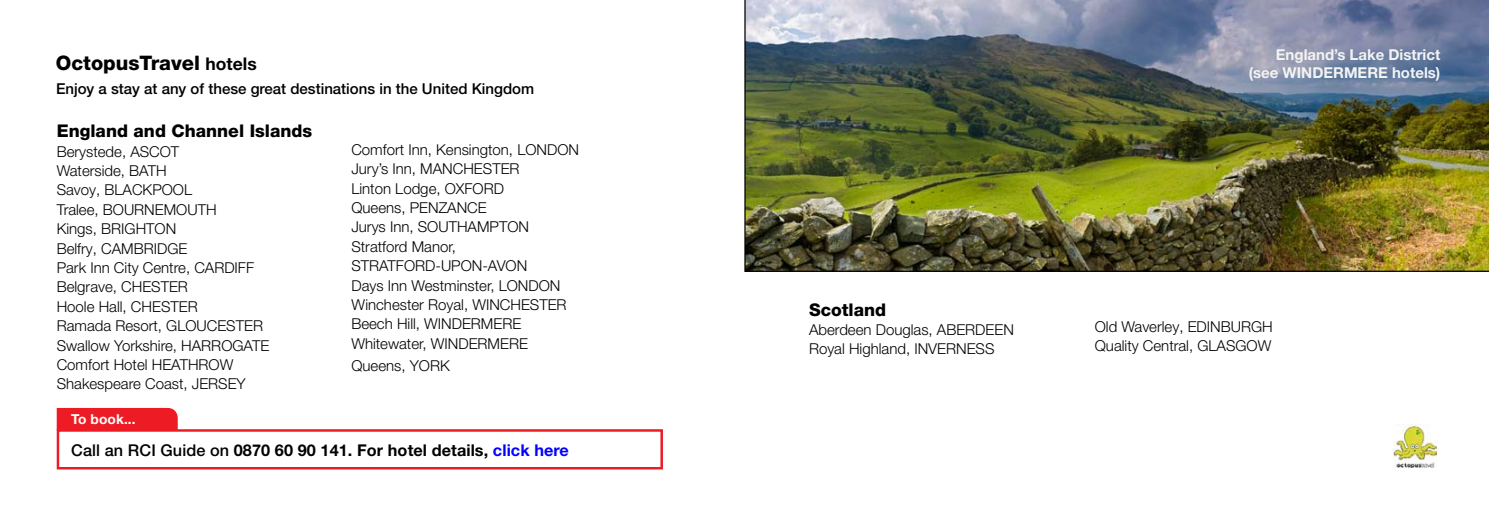
<style>
.page{position:relative;width:1489px;height:525px;background:#fff}
.page>*{position:absolute;margin:0;border:0;box-sizing:border-box;transform-origin:0 0}
.t1{font:800 20px "Helvetica Neue LT Pro";color:#000}
.t2{font:800 17.5px "Helvetica Neue LT Pro";color:#000}
.t3{font:700 16.25px "Helvetica Neue LT Pro";letter-spacing:.005em;color:#000}
.t4{font:300 15px/19.4px "Helvetica Neue LT Pro";color:#000}
.t5{font:500 15px "Helvetica Neue LT Pro";color:#000}
.t6{font:700 15px/18px "Helvetica Neue LT Pro";color:#f3f3f3;text-align:right}
.t7{font:700 13.75px "Helvetica Neue LT Pro";letter-spacing:.005em;color:#fff}
.s1{font-weight:700;font-size:17.5px}
.s2{font-weight:500}
.s3{color:#00f}
</style>
<div class="page">
<div style="left:56px;top:407px;width:122px;height:24px;background:#ed1c24"></div>
<div style="left:57px;top:429px;width:606px;height:40px;border:2px solid #ed1c24"></div>
<img style="left:744px;top:0;width:744px;height:272px">
<img style="left:1393px;top:424px;width:42px;height:43px">
<h1 class="t1" style="left:56px;top:51px;width:202px">OctopusTravel <span class="s1">hotels</span></h1>
<p class="t5" style="left:56px;top:80px;width:479px">Enjoy a stay at any of these great destinations in the United Kingdom</p>
<p class="t2" style="left:57px;top:120px;width:257px">England and Channel Islands</p>
<p class="t4" style="left:57px;top:141px;width:214px">Berystede, ASCOT<br>Waterside, BATH<br>Savoy, BLACKPOOL<br>Tralee, BOURNEMOUTH<br>Kings, BRIGHTON<br>Belfry, CAMBRIDGE<br>Park Inn City Centre, CARDIFF<br>Belgrave, CHESTER<br>Hoole Hall, CHESTER<br>Ramada Resort, GLOUCESTER<br>Swallow Yorkshire, HARROGATE<br>Comfort Hotel HEATHROW<br>Shakespeare Coast, JERSEY</p>
<p class="t4" style="left:351px;top:139px;width:229px">Comfort Inn, Kensington, LONDON<br>Jury’s Inn, MANCHESTER<br>Linton Lodge, OXFORD<br>Queens, PENZANCE<br>Jurys Inn, SOUTHAMPTON<br>Stratford Manor,<br>STRATFORD-UPON-AVON<br>Days Inn Westminster, LONDON<br>Winchester Royal, WINCHESTER<br>Beech Hill, WINDERMERE<br>Whitewater, WINDERMERE</p>
<p class="t4" style="left:351px;top:356px;width:100px">Queens, YORK</p>
<p class="t7" style="left:71px;top:410px;width:66px">To book...</p>
<p class="t3" style="left:71px;top:439px;width:499px"><span class="s2">Call an RCI Guide on</span> 0870 60 90 141. For hotel details, <span class="s3">click here</span></p>
<p class="t6" style="left:1248px;top:45px;width:193px">England’s Lake District (see WINDERMERE hotels)</p>
<p class="t2" style="left:809px;top:299px;width:79px">Scotland</p>
<p class="t4" style="left:809px;top:319px;width:206px">Aberdeen Douglas, ABERDEEN<br>Royal Highland, INVERNESS</p>
<p class="t4" style="left:1094px;top:316px;width:179px">Old Waverley, EDINBURGH<br>Quality Central, GLASGOW</p>
</div>
